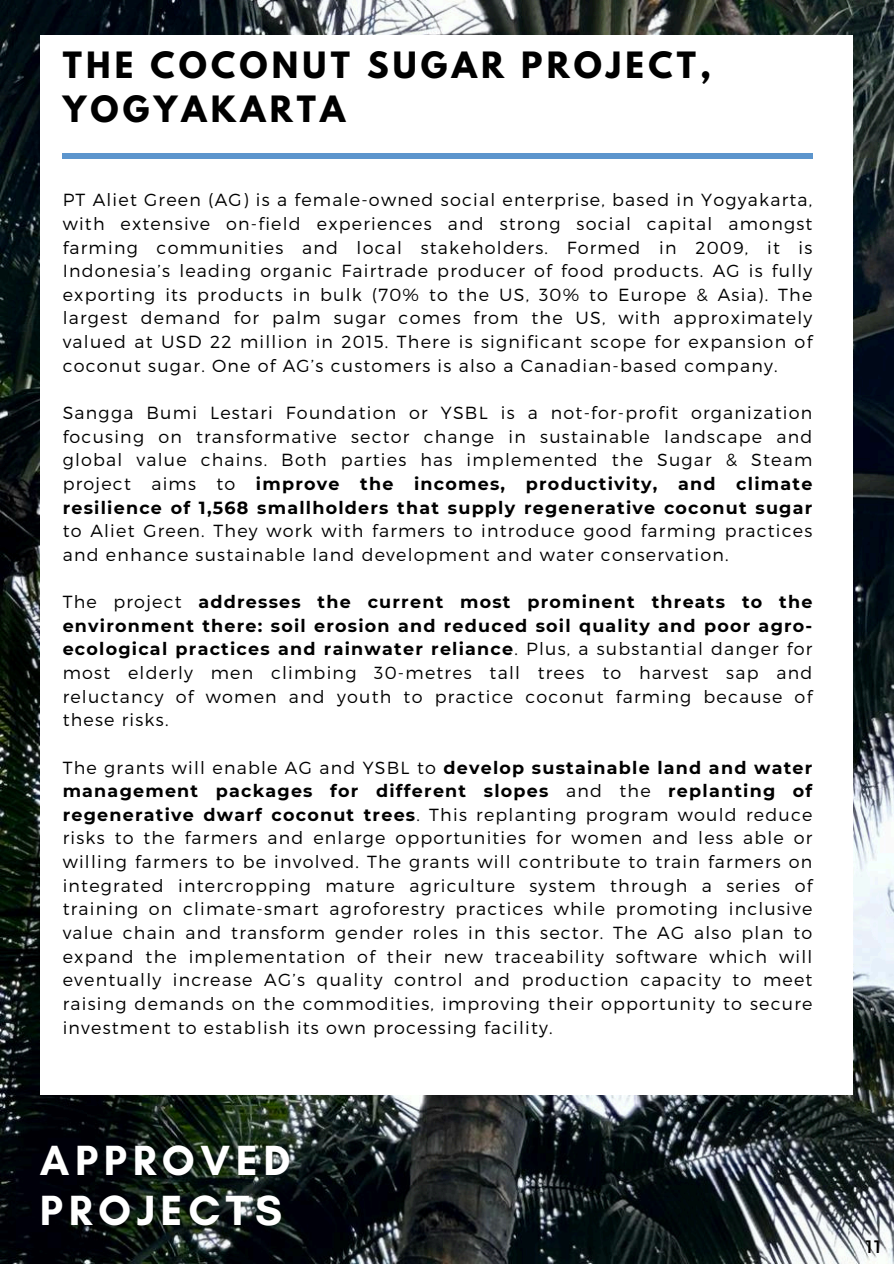
<style>
.page{position:relative;width:894px;height:1264px;background:#fff}
.page>*{position:absolute;margin:0;border:0;box-sizing:border-box;transform-origin:0 0}
.t1{font:700 43.05px/49.8px "Glacial Indifference";letter-spacing:.13em;color:#fff}
.t2{font:700 32.1px/44.8px "League Spartan";letter-spacing:.13em;color:#000}
.t3{font:18px "Montserrat";color:#000}
.t4{font:300 17.55px/23.7px "Montserrat";letter-spacing:.07em;color:#000;text-align:justify}
.s1{font-weight:700}
</style>
<div class="page">
<img style="left:0;top:0;width:893px;height:1263px">
<div style="left:40px;top:36px;width:811px;height:1058px;background:#fff"></div>
<div style="left:63px;top:153px;width:749px;height:6px;background:#5c95cd"></div>
<h2 class="t2" style="left:63px;top:46px;width:650px">THE COCONUT SUGAR PROJECT,<br>YOGYAKARTA</h2>
<p class="t4" style="left:63px;top:187px;width:751px">PT Aliet Green (AG) is a female-owned social enterprise, based in Yogyakarta, with extensive on-field experiences and strong social capital amongst farming communities and local stakeholders. Formed in 2009, it is Indonesia’s leading organic Fairtrade producer of food products. AG is fully exporting its products in bulk (70% to the US, 30% to Europe &amp; Asia). The largest demand for palm sugar comes from the US, with approximately valued at USD 22 million in 2015. There is significant scope for expansion of coconut sugar. One of AG’s customers is also a Canadian-based company.</p>
<p class="t4" style="left:63px;top:400px;width:751px">Sangga Bumi Lestari Foundation or YSBL is a not-for-profit organization focusing on transformative sector change in sustainable landscape and global value chains. Both parties has implemented the Sugar &amp; Steam project aims to <span class="s1">improve the incomes, productivity, and climate resilience of 1,568 smallholders that supply regenerative coconut sugar </span>to Aliet Green. They work with farmers to introduce good farming practices and enhance sustainable land development and water conservation.</p>
<p class="t4" style="left:63px;top:589px;width:751px">The project <span class="s1">addresses the current most prominent threats to the environment there: soil erosion and reduced soil quality and poor agro&shy;ecological practices and rainwater reliance</span>. Plus, a substantial danger for most elderly men climbing 30-metres tall trees to harvest sap and reluctancy of women and youth to practice coconut farming because of these risks.</p>
<p class="t4" style="left:63px;top:754px;width:751px">The grants will enable AG and YSBL to <span class="s1">develop sustainable land and water management packages for different slopes</span> and the <span class="s1">replanting of regenerative dwarf coconut trees</span>. This replanting program would reduce risks to the farmers and enlarge opportunities for women and less able or willing farmers to be involved. The grants will contribute to train farmers on integrated intercropping mature agriculture system through a series of training on climate-smart agroforestry practices while promoting inclusive value chain and transform gender roles in this sector. The AG also plan to expand the implementation of their new traceability software which will eventually increase AG’s quality control and production capacity to meet raising demands on the commodities, improving their opportunity to secure investment to establish its own processing facility.</p>
<h1 class="t1" style="left:40px;top:1135px;width:252px">APPROVED<br>PROJECTS</h1>
<p class="t3" style="left:865px;top:1234px;width:17px">11</p>
</div>
